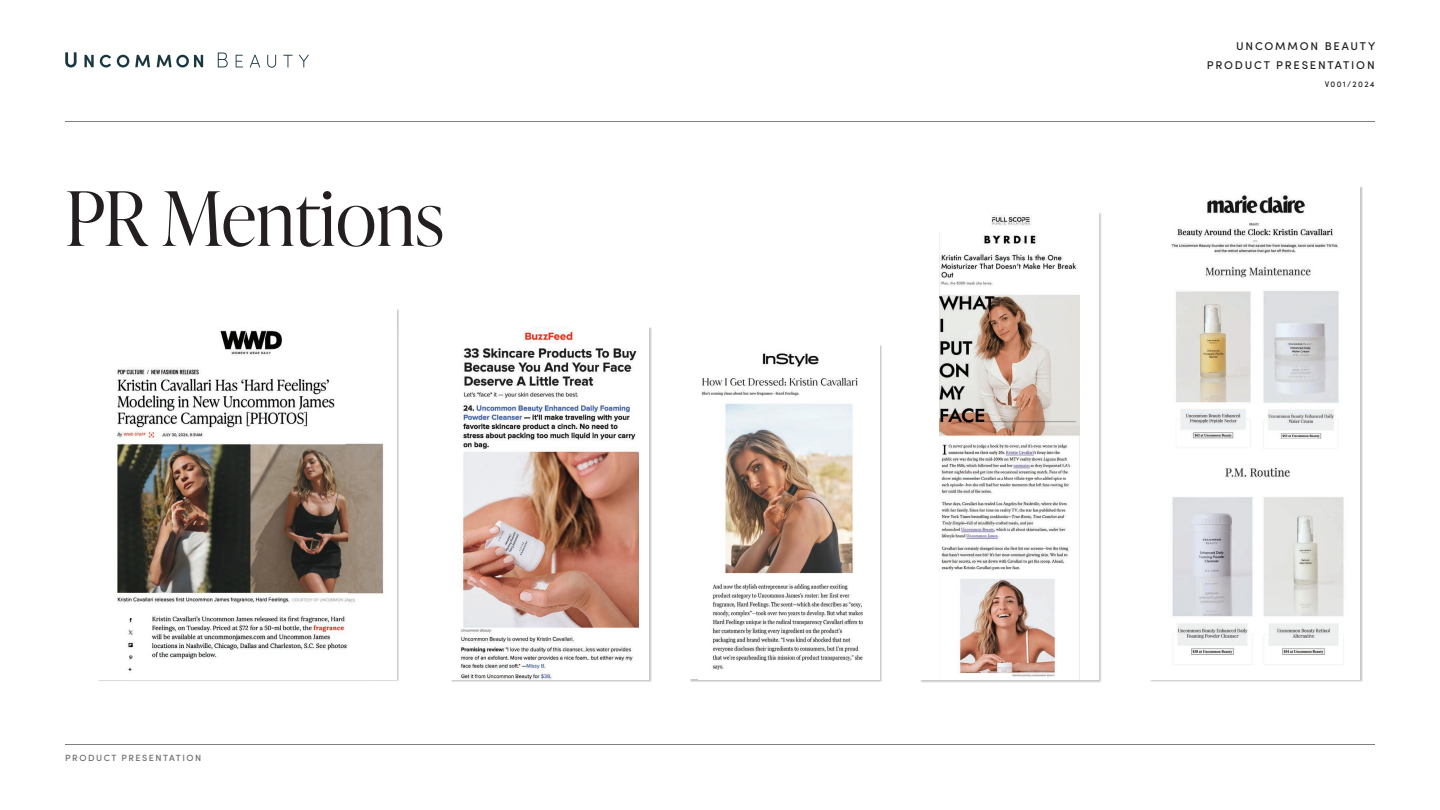
<style>
.page{position:relative;width:1440px;height:810px;background:#fff}
.page>*{position:absolute;margin:0;border:0;box-sizing:border-box;transform-origin:0 0}
.t1{font:300 75px "Ivy Presto Display";color:#231f20}
.t2{font:500 11.25px/18.3px "Sofia Pro";letter-spacing:.16em;color:#231f20;text-align:right}
.t3{font:500 9px "Sofia Pro";letter-spacing:.17em;color:#69696c}
.t4{font:500 8.25px "Sofia Pro";letter-spacing:.16em;color:#231f20}
</style>
<div class="page">
<svg style="left:65px;top:52px;width:12px;height:15px"></svg>
<svg style="left:84px;top:55px;width:10px;height:12px"></svg>
<svg style="left:100px;top:55px;width:11px;height:12px"></svg>
<svg style="left:117px;top:55px;width:12px;height:12px"></svg>
<svg style="left:135px;top:55px;width:15px;height:12px"></svg>
<svg style="left:157px;top:55px;width:46px;height:12px"></svg>
<svg style="left:218px;top:53px;width:10px;height:14px"></svg>
<svg style="left:236px;top:55px;width:7px;height:12px"></svg>
<svg style="left:250px;top:55px;width:10px;height:12px"></svg>
<svg style="left:267px;top:55px;width:9px;height:13px"></svg>
<svg style="left:299px;top:55px;width:10px;height:12px"></svg>
<svg style="left:283px;top:55px;width:10px;height:12px"></svg>
<hr style="left:65px;top:121px;width:1310px;height:1px;background:#7e8083">
<hr style="left:65px;top:744px;width:1310px;height:1px;background:#7e8083">
<img style="left:451px;top:327px;width:201px;height:355px">
<div style="left:450px;top:327px;width:199px;height:352px;background:#fff"></div>
<img style="left:460px;top:331px;width:179px;height:348px">
<img style="left:920px;top:212px;width:182px;height:471px">
<div style="left:920px;top:212px;width:179px;height:467px;background:#fff"></div>
<img style="left:939px;top:215px;width:140px;height:462px">
<img style="left:701px;top:353px;width:162px;height:317px">
<img style="left:1150px;top:186px;width:213px;height:496px">
<div style="left:1150px;top:186px;width:210px;height:493px;background:#fff"></div>
<img style="left:1171px;top:194px;width:173px;height:471px">
<img style="left:374px;top:335px;width:25px;height:346px">
<img style="left:117px;top:330px;width:280px;height:349px">
<h1 class="t1" style="left:65px;top:165px;width:380px">PR Mentions</h1>
<p class="t3" style="left:65px;top:751px;width:138px">PRODUCT PRESENTATION</p>
<p class="t2" style="left:1207px;top:36px;width:170px">UNCOMMON BEAUTY<br>PRODUCT PRESENTATION</p>
<p class="t4" style="left:1325px;top:78px;width:51px">V001/2024</p>
</div>
